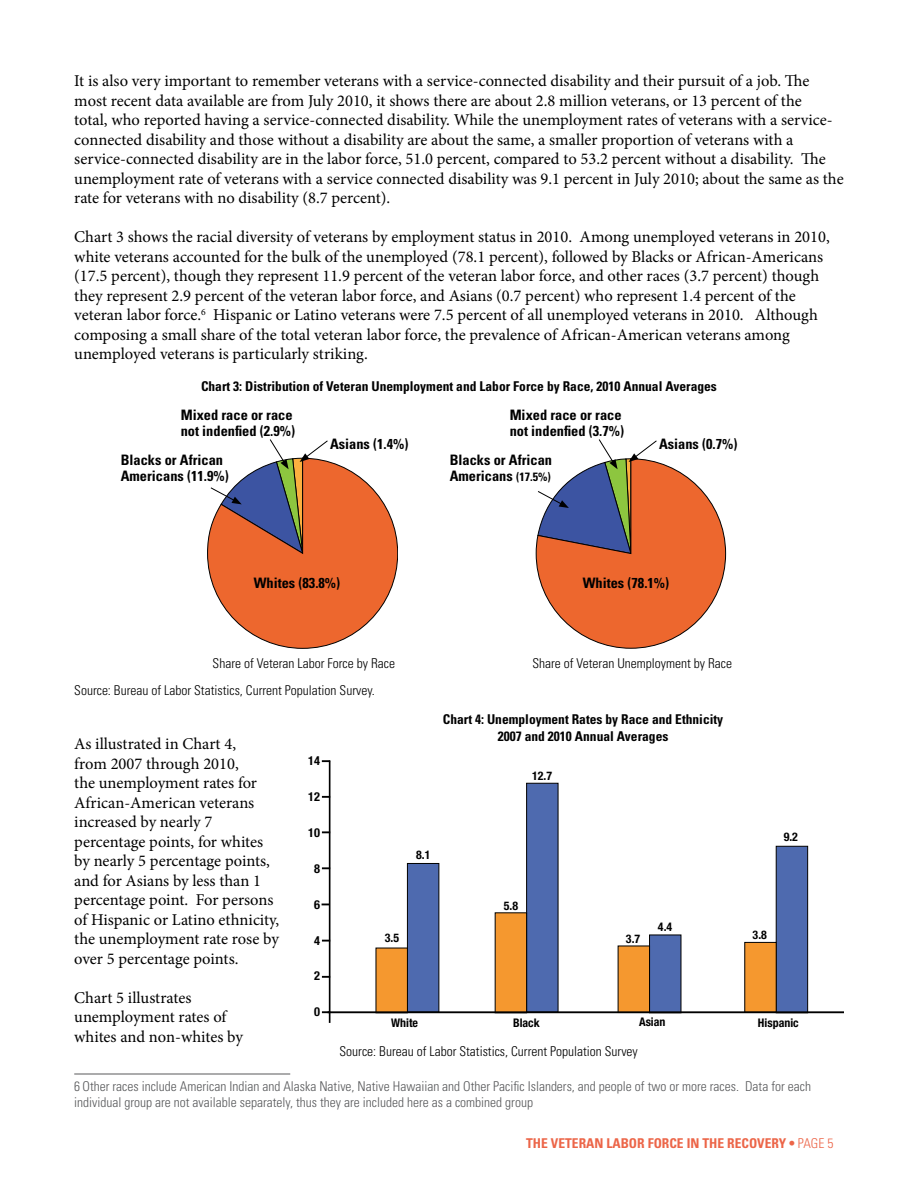
<style>
.page{position:relative;width:918px;height:1188px;background:#fff}
.page>*{position:absolute;margin:0;border:0;box-sizing:border-box;transform-origin:0 0}
.t1{font:16.5px/19.5px "Minion Pro";color:#000}
.t2{font:700 condensed 14.4px/16.2px "Univers";color:#000}
.t3{font:300 condensed 13.5px/16.5px "Univers";color:#58595b}
.t4{font:300 condensed 13.5px "Univers";color:#000}
.t5{font:700 condensed 13.5px/16.5px "Univers";color:#000;text-align:center}
.t6{font:700 condensed 13.5px "Univers";color:#ec6548}
.t7{font:700 condensed 12.3px "Helvetica Neue";color:#000}
.t8{font:700 condensed 11.85px "Helvetica Neue";color:#000}
.s1{font-size:12px}
.s2{font-weight:300}
</style>
<div class="page">
<hr style="left:74px;top:1074px;width:216px;height:1px;background:#58595b">
<svg style="left:536px;top:439px;width:190px;height:210px"></svg>
<svg style="left:207px;top:439px;width:191px;height:210px"></svg>
<div style="left:407px;top:863px;width:32px;height:149px;background:#4e6aaf;border:1px solid #000"></div>
<svg style="left:322px;top:1011px;width:6px;height:2px"></svg>
<svg style="left:322px;top:976px;width:7px;height:2px"></svg>
<svg style="left:322px;top:867px;width:7px;height:2px"></svg>
<svg style="left:322px;top:831px;width:7px;height:2px"></svg>
<svg style="left:322px;top:796px;width:7px;height:2px"></svg>
<hr style="left:329px;top:761px;width:1px;height:262px;background:#000">
<div style="left:376px;top:948px;width:32px;height:65px;background:#f5982f;border:1px solid #000"></div>
<svg style="left:322px;top:760px;width:8px;height:2px"></svg>
<svg style="left:322px;top:940px;width:7px;height:2px"></svg>
<div style="left:527px;top:783px;width:31px;height:229px;background:#4e6aaf"></div>
<div style="left:495px;top:913px;width:32px;height:100px;background:#f5982f;border:1px solid #000"></div>
<div style="left:649px;top:935px;width:32px;height:78px;background:#4e6aaf"></div>
<div style="left:618px;top:946px;width:32px;height:67px;background:#f5982f;border:1px solid #000"></div>
<div style="left:776px;top:846px;width:32px;height:167px;background:#4e6aaf;border:1px solid #000"></div>
<div style="left:745px;top:942px;width:31px;height:70px;background:#f5982f"></div>
<hr style="left:328px;top:1011px;width:515px;height:2px;background:#000">
<p class="t1" style="left:74px;top:71px;width:771px">It is also very important to remember veterans with a service-connected disability and their pursuit of a job. The most recent data available are from July 2010, it shows there are about 2.8 million veterans, or 13 percent of the<br>total, who reported having a service-connected disability. While the unemployment rates of veterans with a service&shy;connected disability and those without a disability are about the same, a smaller proportion of veterans with a service-connected disability are in the labor force, 51.0 percent, compared to 53.2 percent without a disability. The unemployment rate of veterans with a service connected disability was 9.1 percent in July 2010; about the same as the rate for veterans with no disability (8.7 percent).</p>
<p class="t1" style="left:74px;top:227px;width:757px">Chart 3 shows the racial diversity of veterans by employment status in 2010. Among unemployed veterans in 2010, white veterans accounted for the bulk of the unemployed (78.1 percent), followed by Blacks or African-Americans (17.5 percent), though they represent 11.9 percent of the veteran labor force, and other races (3.7 percent) though they represent 2.9 percent of the veteran labor force, and Asians (0.7 percent) who represent 1.4 percent of the veteran labor force.<sup>6</sup> Hispanic or Latino veterans were 7.5 percent of all unemployed veterans in 2010. Although composing a small share of the total veteran labor force, the prevalence of African-American veterans among unemployed veterans is particularly striking.</p>
<p class="t5" style="left:201px;top:378px;width:517px">Chart 3: Distribution of Veteran Unemployment and Labor Force by Race, 2010 Annual Averages</p>
<p class="t2" style="left:181px;top:407px;width:116px">Mixed race or race not indenfied (2.9%)</p>
<p class="t2" style="left:330px;top:435px;width:80px">Asians (1.4%)</p>
<p class="t2" style="left:510px;top:407px;width:116px">Mixed race or race not indenfied (3.7%)</p>
<p class="t2" style="left:659px;top:435px;width:80px">Asians (0.7%)</p>
<p class="t2" style="left:121px;top:452px;width:109px">Blacks or African<br>Americans (11.9%)</p>
<p class="t2" style="left:450px;top:452px;width:104px">Blacks or African<br>Americans <span class="s1">(17.5%)</span></p>
<p class="t2" style="left:254px;top:575px;width:88px">Whites (83.8%)</p>
<p class="t2" style="left:583px;top:575px;width:88px">Whites (78.1%)</p>
<p class="t4" style="left:213px;top:656px;width:184px">Share of Veteran Labor Force by Race</p>
<p class="t4" style="left:532px;top:656px;width:201px">Share of Veteran Unemployment by Race</p>
<p class="t4" style="left:74px;top:683px;width:302px">Source: Bureau of Labor Statistics, Current Population Survey.</p>
<p class="t5" style="left:443px;top:711px;width:279px">Chart 4: Unemployment Rates by Race and Ethnicity<br>2007 and 2010 Annual Averages</p>
<p class="t1" style="left:74px;top:734px;width:207px">As illustrated in Chart 4,<br>from 2007 through 2010,<br>the unemployment rates for<br>African-American veterans increased by nearly 7 percentage points, for whites by nearly 5 percentage points, and for Asians by less than 1 percentage point. For persons of Hispanic or Latino ethnicity, the unemployment rate rose by over 5 percentage points.</p>
<p class="t1" style="left:74px;top:988px;width:170px">Chart 5 illustrates unemployment rates of whites and non-whites by</p>
<p class="t3" style="left:74px;top:1077px;width:738px">6 Other races include American Indian and Alaska Native, Native Hawaiian and Other Pacific Islanders, and people of two or more races. Data for each individual group are not available separately, thus they are included here as a combined group</p>
<p class="t7" style="left:308px;top:753px;width:13px">14</p>
<p class="t7" style="left:308px;top:789px;width:13px">12</p>
<p class="t7" style="left:308px;top:825px;width:13px">10</p>
<p class="t7" style="left:314px;top:861px;width:7px">8</p>
<p class="t7" style="left:314px;top:897px;width:7px">6</p>
<p class="t7" style="left:314px;top:933px;width:7px">4</p>
<p class="t7" style="left:314px;top:969px;width:7px">2</p>
<p class="t7" style="left:314px;top:1004px;width:7px">0</p>
<p class="t8" style="left:532px;top:769px;width:21px">12.7</p>
<p class="t8" style="left:784px;top:829px;width:16px">9.2</p>
<p class="t8" style="left:416px;top:848px;width:16px">8.1</p>
<p class="t8" style="left:504px;top:899px;width:16px">5.8</p>
<p class="t8" style="left:658px;top:920px;width:16px">4.4</p>
<p class="t8" style="left:753px;top:928px;width:16px">3.8</p>
<p class="t8" style="left:385px;top:930px;width:16px">3.5</p>
<p class="t8" style="left:626px;top:931px;width:16px">3.7</p>
<p class="t8" style="left:391px;top:1015px;width:28px">White</p>
<p class="t8" style="left:513px;top:1016px;width:28px">Black</p>
<p class="t8" style="left:639px;top:1015px;width:28px">Asian</p>
<p class="t8" style="left:758px;top:1015px;width:42px">Hispanic</p>
<p class="t4" style="left:340px;top:1043px;width:300px">Source: Bureau of Labor Statistics, Current Population Survey</p>
<p class="t6" style="left:526px;top:1135px;width:309px">The Veteran Labor Force in the Recovery • <span class="s2">PAGE 5</span></p>
</div>
